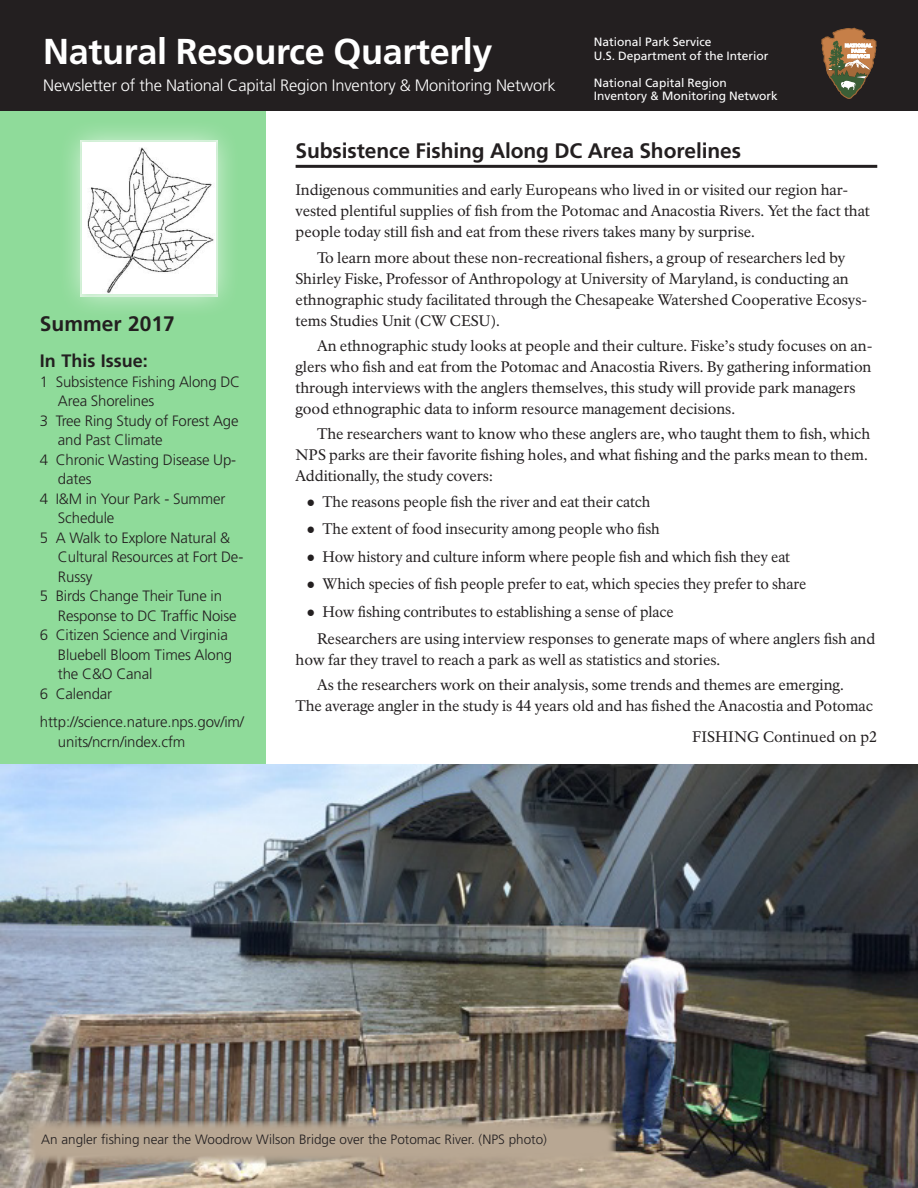
<style>
.page{position:relative;width:918px;height:1188px;background:#fff}
.page>*{position:absolute;margin:0;border:0;box-sizing:border-box;transform-origin:0 0}
.t1{font:700 36px "Frutiger LT Std";letter-spacing:-.01em;color:#fff}
.Article_Title{font:700 21px "Frutiger LT Std";letter-spacing:-.005em;color:#231f20}
.t2{font:700 18px "Frutiger LT Std";color:#231f20}
.t3{font:300 16.5px "Frutiger LT Std";letter-spacing:-.01em;color:#fff}
.Body_Indent{font:15px/21px "NPS Rawlinson OT";letter-spacing:-.005em;color:#231f20}
.t4{font:300 15px/19.5px "Frutiger LT Std";letter-spacing:-.01em;color:#231f20}
.Body{font:15px/21px "NPS Rawlinson OT";letter-spacing:-.005em;color:#231f20}
.Continued_Right{font:15px "NPS Rawlinson OT";letter-spacing:.01em;color:#231f20}
.t5{font:300 13.5px "Frutiger LT Std";color:#231f20}
.Black-band__DOI_NPS{font:12px "Frutiger LT Std";color:#fff}
.s1{font-family:"Arial"}
</style>
<div class="page">
<div style="left:0;top:0;width:918px;height:111px;background:#231f20"></div>
<svg style="left:821px;top:27px;width:56px;height:72px"></svg>
<hr style="left:296px;top:165px;width:581px;height:3px;background:#231f20">
<div style="left:0;top:111px;width:266px;height:654px;background:#8fdb9a"></div>
<div style="left:57px;top:117px;width:184px;height:202px;background:#fff;opacity:.75"></div>
<div style="left:80px;top:140px;width:138px;height:156px;background:#fff;opacity:.75"></div>
<img style="left:0;top:764px;width:918px;height:424px">
<svg style="left:28px;top:1120px;width:588px;height:44px;background:#b3a390"></svg>
<h1 class="t1" style="left:43px;top:30px;width:451px">Natural Resource Quarterly</h1>
<h1 class="t3" style="left:43px;top:76px;width:514px">Newsletter of the National Capital Region Inventory &amp; Monitoring Network</h1>
<p class="Black-band__DOI_NPS" style="left:594px;top:35px;width:119px">National Park Service</p>
<p class="Black-band__DOI_NPS" style="left:594px;top:48px;width:176px">U.S. Department of the Interior</p>
<p class="Black-band__DOI_NPS" style="left:594px;top:75px;width:135px">National Capital Region</p>
<p class="Black-band__DOI_NPS" style="left:594px;top:89px;width:186px">Inventory &amp; Monitoring Network</p>
<h2 class="Article_Title" style="left:296px;top:138px;width:447px">Subsistence Fishing Along DC Area Shorelines</h2>
<p class="Body" style="left:296px;top:180px;width:576px">Indigenous communities and early Europeans who lived in or visited our region har&shy;vested plentiful supplies of fish from the Potomac and Anacostia Rivers. Yet the fact that people today still fish and eat from these rivers takes many by surprise.</p>
<p class="Body_Indent" style="left:296px;top:247px;width:573px;text-indent:22px">To learn more about these non-recreational fishers, a group of researchers led by Shirley Fiske, Professor of Anthropology at University of Maryland, is conducting an ethnographic study facilitated through the Chesapeake Watershed Cooperative Ecosys&shy;tems Studies Unit (CW CESU).</p>
<p class="Body_Indent" style="left:296px;top:335px;width:578px;text-indent:22px">An ethnographic study looks at people and their culture. Fiske’s study focuses on an&shy;glers who fish and eat from the Potomac and Anacostia Rivers. By gathering information through interviews with the anglers themselves, this study will provide park managers good ethnographic data to inform resource management decisions.</p>
<p class="Body_Indent" style="left:296px;top:424px;width:576px;text-indent:22px">The researchers want to know who these anglers are, who taught them to fish, which<br>NPS parks are their favorite fishing holes, and what fishing and the parks mean to them.<br>Additionally, the study covers:</p>
<p class="Body_Indent" style="left:306px;top:491px;width:346px"><span class="s1">●</span> The reasons people fish the river and eat their catch</p>
<p class="Body_Indent" style="left:306px;top:519px;width:355px"><span class="s1">●</span> The extent of food insecurity among people who fish</p>
<p class="Body_Indent" style="left:306px;top:546px;width:485px"><span class="s1">●</span> How history and culture inform where people fish and which fish they eat</p>
<p class="Body_Indent" style="left:306px;top:573px;width:501px"><span class="s1">●</span> Which species of fish people prefer to eat, which species they prefer to share</p>
<p class="Body_Indent" style="left:306px;top:601px;width:369px"><span class="s1">●</span> How fishing contributes to establishing a sense of place</p>
<p class="Body_Indent" style="left:296px;top:628px;width:581px;text-indent:22px">Researchers are using interview responses to generate maps of where anglers fish and how far they travel to reach a park as well as statistics and stories.</p>
<p class="Body_Indent" style="left:296px;top:675px;width:579px;text-align:center">As the researchers work on their analysis, some trends and themes are emerging.<br>The average angler in the study is 44 years old and has fished the Anacostia and Potomac</p>
<p class="Continued_Right" style="left:692px;top:728px;width:187px">FISHING Continued on p2</p>
<h3 class="Article_Title" style="left:40px;top:312px;width:136px">Summer 2017</h3>
<h3 class="t2" style="left:40px;top:350px;width:110px">In This Issue:</h3>
<p class="t4" style="left:58px;top:372px;width:184px;text-indent:-18px">1 Subsistence Fishing Along DC<br>Area Shorelines</p>
<p class="t4" style="left:58px;top:411px;width:182px;text-indent:-18px">3 Tree Ring Study of Forest Age and Past Climate</p>
<p class="t4" style="left:58px;top:450px;width:180px;text-indent:-18px">4 Chronic Wasting Disease Up&shy;dates</p>
<p class="t4" style="left:58px;top:489px;width:169px;text-indent:-18px">4 I&amp;M in Your Park - Summer<br>Schedule</p>
<p class="t4" style="left:58px;top:528px;width:187px;text-indent:-18px">5 A Walk to Explore Natural &amp;<br>Cultural Resources at Fort De-<br>Russy</p>
<p class="t4" style="left:58px;top:586px;width:180px;text-indent:-18px">5 Birds Change Their Tune in<br>Response to DC Traffic Noise</p>
<p class="t4" style="left:58px;top:625px;width:176px;text-indent:-18px">6 Citizen Science and Virginia<br>Bluebell Bloom Times Along the C&amp;O Canal</p>
<p class="t4" style="left:40px;top:684px;width:74px">6 Calendar</p>
<p class="t4" style="left:58px;top:712px;width:188px;text-indent:-18px">http://science.nature.nps.gov/im/ units/ncrn/index.cfm</p>
<p class="t5" style="left:41px;top:1131px;width:507px">An angler fishing near the Woodrow Wilson Bridge over the Potomac River. (NPS photo)</p>
</div>
